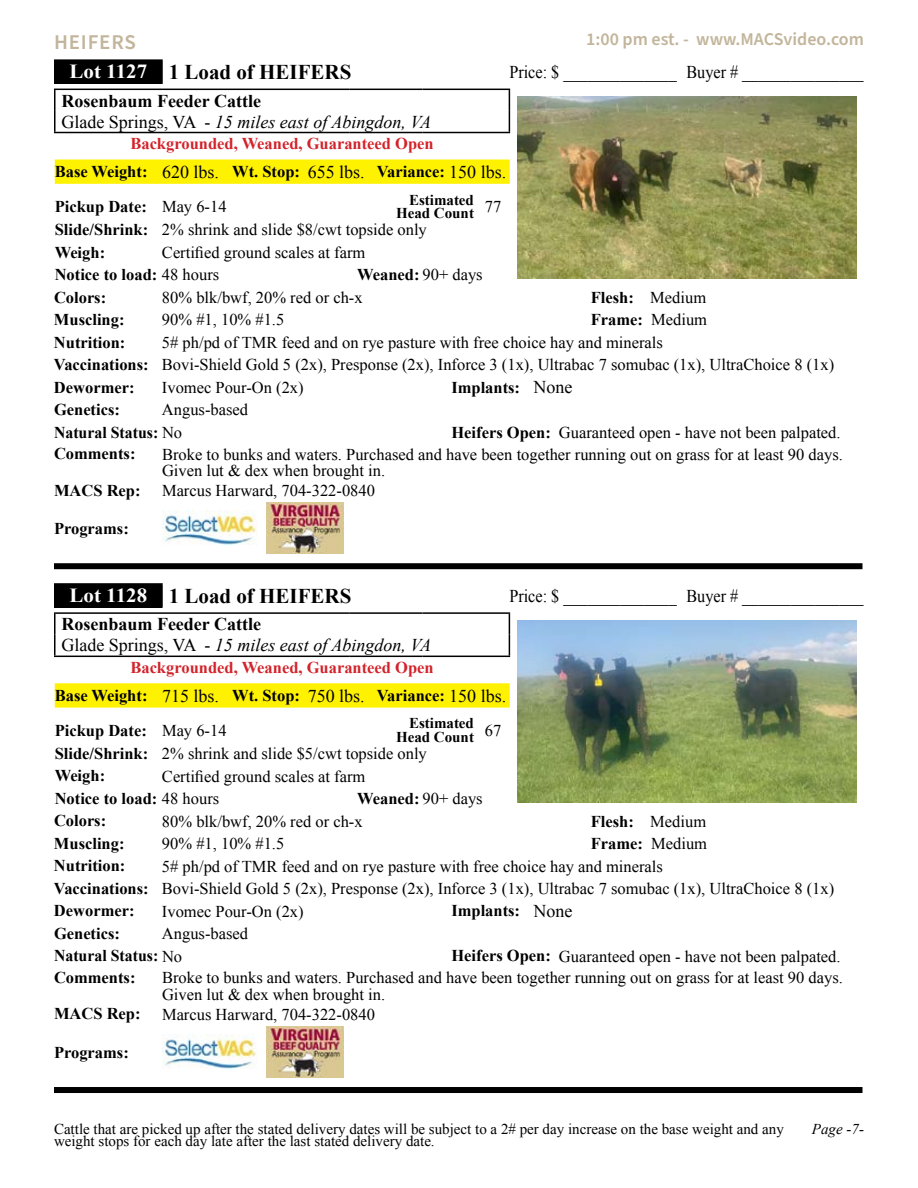
<style>
.page{position:relative;width:918px;height:1188px;background:#fff}
.page>*{position:absolute;margin:0;border:0;box-sizing:border-box;transform-origin:0 0}
.t1{font:700 21px "Times New Roman";color:#000}
.t2{font:600 21px "Source Sans Pro";letter-spacing:.04em;color:#c2b59b}
.t3{font:italic 18px/21px "Times New Roman";color:#000}
.t4{font:18px "Times New Roman";color:#000;scale:.9 1}
.t5{font:600 18px "Source Sans Pro";color:#c2b59b}
.t6{font:16.5px/22.4px "Times New Roman";color:#000}
.t7{font:700 16.5px "Times New Roman";color:#000}
.t8{font:700 16.5px/28px "Times New Roman";color:#d2232a;text-align:center}
.t9{font:700 16.5px/22.4px "Times New Roman";color:#000;scale:.96 1}
.t10{font:15px "Times New Roman";color:#000}
.t11{font:700 15px/13.5px "Times New Roman";color:#000}
.t12{font:italic 15px "Times New Roman";color:#000}
.s1{font-size:19.95px;color:#fff}
.s2{font-weight:700;font-style:normal}
.s3{font-style:normal}
.s4{color:#000}
.s5{font-weight:400;font-size:18px;color:#000}
.s6{font-weight:400}
.s7{font-weight:700}
.s8{font-weight:400;font-size:18px}
</style>
<div class="page">
<div style="left:55px;top:60px;width:107px;height:24px;background:#000"></div>
<hr style="left:54px;top:59px;width:109px;height:2px;background:#000">
<hr style="left:54px;top:61px;width:2px;height:23px;background:#000">
<hr style="left:161px;top:61px;width:2px;height:23px;background:#000">
<hr style="left:54px;top:89px;width:108px;height:1px;background:#000">
<hr style="left:54px;top:90px;width:2px;height:21px;background:#000">
<hr style="left:162px;top:89px;width:187px;height:1px;background:#000">
<svg style="left:349px;top:89px;width:29px;height:1px"></svg>
<hr style="left:378px;top:89px;width:45px;height:1px;background:#000">
<hr style="left:423px;top:89px;width:54px;height:1px;background:#000">
<hr style="left:477px;top:89px;width:33px;height:1px;background:#000">
<svg style="left:509px;top:90px;width:1px;height:42px"></svg>
<hr style="left:54px;top:111px;width:2px;height:21px;background:#000">
<hr style="left:54px;top:132px;width:108px;height:1px;background:#000">
<hr style="left:162px;top:132px;width:187px;height:1px;background:#000">
<svg style="left:349px;top:132px;width:29px;height:1px"></svg>
<hr style="left:378px;top:132px;width:45px;height:1px;background:#000">
<hr style="left:423px;top:132px;width:54px;height:1px;background:#000">
<hr style="left:477px;top:132px;width:33px;height:1px;background:#000">
<img style="left:517px;top:97px;width:340px;height:181px">
<div style="left:55px;top:160px;width:455px;height:24px;background:#fff200"></div>
<img style="left:162px;top:510px;width:95px;height:35px">
<img style="left:267px;top:503px;width:77px;height:51px">
<div style="left:54px;top:563px;width:808px;height:6px;background:#000"></div>
<div style="left:55px;top:584px;width:107px;height:24px;background:#000"></div>
<hr style="left:54px;top:583px;width:109px;height:2px;background:#000">
<hr style="left:54px;top:585px;width:2px;height:23px;background:#000">
<hr style="left:161px;top:585px;width:2px;height:23px;background:#000">
<hr style="left:54px;top:612px;width:108px;height:2px;background:#000">
<hr style="left:54px;top:614px;width:2px;height:21px;background:#000">
<hr style="left:162px;top:612px;width:187px;height:2px;background:#000">
<hr style="left:349px;top:612px;width:29px;height:2px;background:#000">
<hr style="left:378px;top:612px;width:45px;height:2px;background:#000">
<hr style="left:423px;top:612px;width:54px;height:2px;background:#000">
<hr style="left:477px;top:612px;width:33px;height:2px;background:#000">
<svg style="left:509px;top:614px;width:1px;height:42px"></svg>
<hr style="left:54px;top:635px;width:2px;height:21px;background:#000">
<hr style="left:54px;top:656px;width:108px;height:1px;background:#000">
<hr style="left:162px;top:656px;width:187px;height:1px;background:#000">
<svg style="left:349px;top:656px;width:29px;height:1px"></svg>
<hr style="left:378px;top:656px;width:45px;height:1px;background:#000">
<hr style="left:423px;top:656px;width:54px;height:1px;background:#000">
<hr style="left:477px;top:656px;width:33px;height:1px;background:#000">
<img style="left:517px;top:621px;width:340px;height:181px">
<svg style="left:55px;top:683px;width:455px;height:25px;background:#fff207"></svg>
<img style="left:162px;top:1034px;width:95px;height:35px">
<img style="left:267px;top:1026px;width:77px;height:52px">
<div style="left:54px;top:1087px;width:808px;height:6px;background:#000"></div>
<p class="t5" style="left:586px;top:27px;width:279px">1:00 pm est. - www.MACSvideo.com</p>
<p class="t2" style="left:54px;top:28px;width:83px">HEIFERS</p>
<p class="t1" style="left:70px;top:58px;width:283px"><span class="s1">Lot 1127</span> 1 Load of HEIFERS</p>
<p class="t4" style="left:509px;top:60px;width:395px">Price: $ ______________ Buyer # _______________</p>
<p class="t3" style="left:62px;top:90px;width:371px"><span class="s2">Rosenbaum Feeder Cattle<br></span><span class="s3">Glade Springs, VA -</span> 15 miles east of Abingdon, VA</p>
<p class="t8" style="left:55px;top:129px;width:453px">Backgrounded, Weaned, Guaranteed Open<br><span class="s4">Base Weight:</span> <span class="s5">620 lbs.</span> <span class="s4">Wt. Stop:</span> <span class="s5">655 lbs.</span> <span class="s4">Variance:</span> <span class="s5">150 lbs.</span></p>
<p class="t7" style="left:55px;top:195px;width:173px">Pickup Date: <span class="s6">May 6-14</span></p>
<p class="t11" style="left:396px;top:192px;width:107px;text-indent:13px">Estimated<br>Head Count <sup>77</sup></p>
<p class="t6" style="left:55px;top:218px;width:374px"><span class="s7">Slide/Shrink:</span> 2% shrink and slide $8/cwt topside only<br><span class="s7">Weigh:</span></p>
<p class="t6" style="left:55px;top:241px;width:312px;text-indent:107px">Certified ground scales at farm<br><span class="s7">Notice to load:</span> 48 hours</p>
<p class="t7" style="left:357px;top:263px;width:127px">Weaned: <span class="s6">90+ days</span></p>
<p class="t7" style="left:54px;top:286px;width:54px">Colors:</p>
<p class="t6" style="left:162px;top:286px;width:202px">80% blk/bwf, 20% red or ch-x</p>
<p class="t7" style="left:591px;top:286px;width:117px">Flesh: <span class="s6">Medium</span></p>
<p class="t7" style="left:54px;top:308px;width:72px">Muscling:</p>
<p class="t6" style="left:162px;top:308px;width:124px">90% #1, 10% #1.5</p>
<p class="t7" style="left:591px;top:308px;width:118px">Frame: <span class="s6">Medium</span></p>
<p class="t7" style="left:54px;top:331px;width:73px">Nutrition:</p>
<p class="t6" style="left:54px;top:331px;width:782px;text-indent:108px">5# ph/pd of TMR feed and on rye pasture with free choice hay and minerals<br><span class="s7">Vaccinations:</span> Bovi-Shield Gold 5 (2x), Presponse (2x), Inforce 3 (1x), Ultrabac 7 somubac (1x), UltraChoice 8 (1x)<br><span class="s7">Dewormer:</span></p>
<p class="t6" style="left:162px;top:376px;width:143px">Ivomec Pour-On (2x)</p>
<p class="t7" style="left:451px;top:376px;width:123px">Implants: <span class="s8">None</span></p>
<p class="t9" style="left:54px;top:398px;width:204px;text-indent:108px"><span class="s6">Angus-based<br></span>Natural Status: <span class="s6">No</span></p>
<p class="t7" style="left:54px;top:398px;width:67px">Genetics:</p>
<p class="t6" style="left:451px;top:421px;width:391px"><span class="s7">Heifers Open:</span> Guaranteed open - have not been palpated.</p>
<p class="t7" style="left:54px;top:442px;width:83px">Comments:</p>
<p class="t6" style="left:162px;top:446px;width:682px;line-height:16.5px">Broke to bunks and waters. Purchased and have been together running out on grass for at least 90 days.<br>Given lut &amp; dex when brought in.</p>
<p class="t7" style="left:54px;top:479px;width:88px">MACS Rep:</p>
<p class="t6" style="left:162px;top:479px;width:215px">Marcus Harward, 704-322-0840</p>
<p class="t7" style="left:54px;top:517px;width:76px">Programs:</p>
<p class="t1" style="left:70px;top:581px;width:283px"><span class="s1">Lot 1128</span> 1 Load of HEIFERS</p>
<p class="t4" style="left:509px;top:584px;width:395px">Price: $ ______________ Buyer # _______________</p>
<p class="t3" style="left:62px;top:613px;width:371px"><span class="s2">Rosenbaum Feeder Cattle<br></span><span class="s3">Glade Springs, VA -</span> 15 miles east of Abingdon, VA</p>
<p class="t8" style="left:55px;top:653px;width:453px">Backgrounded, Weaned, Guaranteed Open<br><span class="s4">Base Weight:</span> <span class="s5">715 lbs.</span> <span class="s4">Wt. Stop:</span> <span class="s5">750 lbs.</span> <span class="s4">Variance:</span> <span class="s5">150 lbs.</span></p>
<p class="t7" style="left:55px;top:719px;width:173px">Pickup Date: <span class="s6">May 6-14</span></p>
<p class="t11" style="left:396px;top:716px;width:107px;text-indent:13px">Estimated<br>Head Count <sup>67</sup></p>
<p class="t6" style="left:55px;top:742px;width:374px"><span class="s7">Slide/Shrink:</span> 2% shrink and slide $5/cwt topside only<br><span class="s7">Weigh:</span></p>
<p class="t6" style="left:55px;top:765px;width:312px;text-indent:107px">Certified ground scales at farm<br><span class="s7">Notice to load:</span> 48 hours</p>
<p class="t7" style="left:357px;top:787px;width:127px">Weaned: <span class="s6">90+ days</span></p>
<p class="t7" style="left:54px;top:810px;width:54px">Colors:</p>
<p class="t6" style="left:162px;top:810px;width:202px">80% blk/bwf, 20% red or ch-x</p>
<p class="t7" style="left:591px;top:810px;width:117px">Flesh: <span class="s6">Medium</span></p>
<p class="t7" style="left:54px;top:832px;width:72px">Muscling:</p>
<p class="t6" style="left:162px;top:832px;width:124px">90% #1, 10% #1.5</p>
<p class="t7" style="left:591px;top:832px;width:118px">Frame: <span class="s6">Medium</span></p>
<p class="t7" style="left:54px;top:855px;width:73px">Nutrition:</p>
<p class="t6" style="left:54px;top:855px;width:782px;text-indent:108px">5# ph/pd of TMR feed and on rye pasture with free choice hay and minerals<br><span class="s7">Vaccinations:</span> Bovi-Shield Gold 5 (2x), Presponse (2x), Inforce 3 (1x), Ultrabac 7 somubac (1x), UltraChoice 8 (1x)<br><span class="s7">Dewormer:</span></p>
<p class="t6" style="left:162px;top:900px;width:143px">Ivomec Pour-On (2x)</p>
<p class="t7" style="left:451px;top:900px;width:123px">Implants: <span class="s8">None</span></p>
<p class="t9" style="left:54px;top:922px;width:204px;text-indent:108px"><span class="s6">Angus-based<br></span>Natural Status: <span class="s6">No</span></p>
<p class="t7" style="left:54px;top:922px;width:67px">Genetics:</p>
<p class="t6" style="left:451px;top:945px;width:391px"><span class="s7">Heifers Open:</span> Guaranteed open - have not been palpated.</p>
<p class="t7" style="left:54px;top:966px;width:83px">Comments:</p>
<p class="t6" style="left:162px;top:969px;width:682px;line-height:16.5px">Broke to bunks and waters. Purchased and have been together running out on grass for at least 90 days.<br>Given lut &amp; dex when brought in.</p>
<p class="t7" style="left:54px;top:1003px;width:88px">MACS Rep:</p>
<p class="t6" style="left:162px;top:1003px;width:215px">Marcus Harward, 704-322-0840</p>
<p class="t7" style="left:54px;top:1041px;width:76px">Programs:</p>
<p class="t10" style="left:54px;top:1119px;width:731px">Cattle that are picked up after the stated delivery dates will be subject to a 2# per day increase on the base weight and any</p>
<p class="t12" style="left:812px;top:1119px;width:54px">Page -7-</p>
<p class="t10" style="left:54px;top:1131px;width:382px">weight stops for each day late after the last stated delivery date.</p>
</div>
